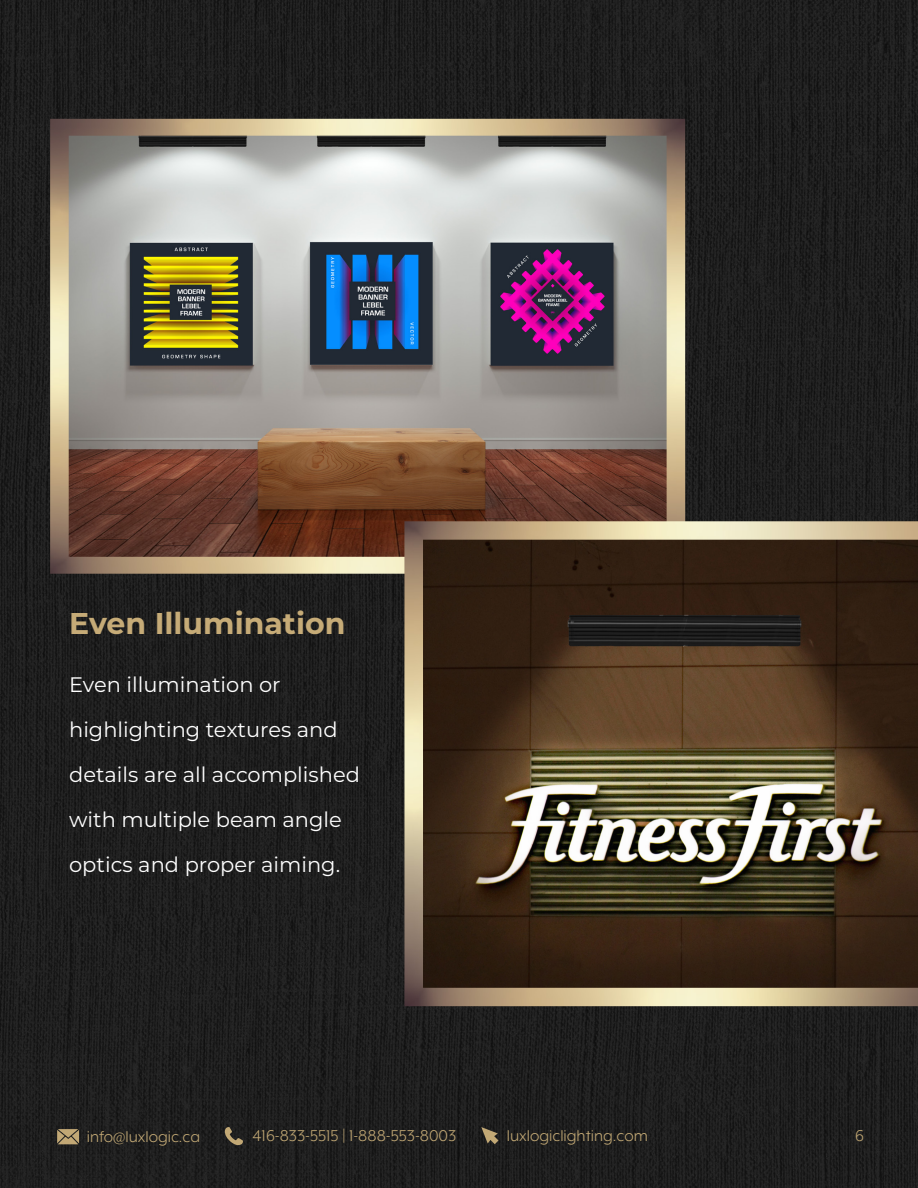
<style>
.page{position:relative;width:918px;height:1188px;background:#fff}
.page>*{position:absolute;margin:0;border:0;box-sizing:border-box;transform-origin:0 0}
.t1{font:700 30px "Montserrat";color:#c6ab77}
.t2{font:21px/45px "Montserrat";color:#fff}
.t3{font:18px "Mr Eaves XL Mod OT";color:#c3a975}
</style>
<div class="page">
<img style="left:0;top:0;width:918px;height:1188px">
<svg style="left:57px;top:1129px;width:22px;height:15px"></svg>
<svg style="left:225px;top:1127px;width:18px;height:18px"></svg>
<svg style="left:481px;top:1127px;width:17px;height:17px"></svg>
<img style="left:50px;top:119px;width:635px;height:455px">
<img style="left:404px;top:521px;width:514px;height:485px">
<h1 class="t1" style="left:69px;top:601px;width:278px">Even Illumination</h1>
<p class="t2" style="left:69px;top:661px;width:292px">Even illumination or highlighting textures and details are all accomplished with multiple beam angle optics and proper aiming.</p>
<p class="t3" style="left:87px;top:1127px;width:115px">info@luxlogic.ca</p>
<p class="t3" style="left:253px;top:1126px;width:205px">416-833-5515 | 1-888-553-8003</p>
<p class="t3" style="left:507px;top:1126px;width:143px">luxlogiclighting.com</p>
<p class="t3" style="left:855px;top:1126px;width:10px">6</p>
</div>
